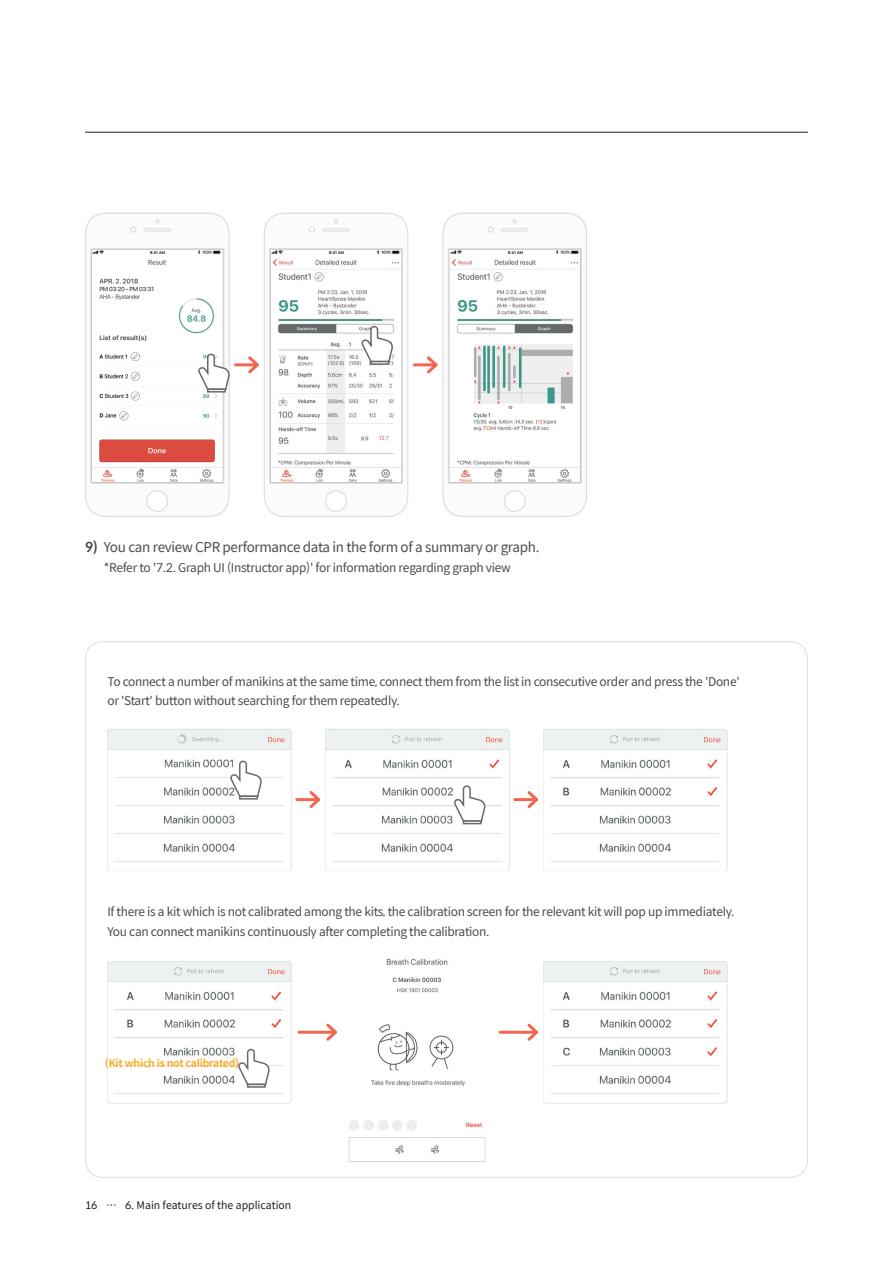
<style>
.page{position:relative;width:893px;height:1263px;background:#fff}
.page>*{position:absolute;margin:0;border:0;box-sizing:border-box;transform-origin:0 0}
.t1{font:13.5px "Spoqa Han Sans";letter-spacing:-.025em;color:#4b4c4d}
.t2{font:12px/19.5px "Spoqa Han Sans";letter-spacing:-.025em;color:#4b4c4d}
.t3{font:10.5px "Spoqa Han Sans";color:#231f20}
.t4{font:700 10.5px "Spoqa Han Sans";letter-spacing:-.025em;color:#faac27}
.s1{font-weight:700}
</style>
<div class="page">
<hr style="left:85px;top:132px;width:723px;height:1px;background:#231f20">
<svg style="left:85px;top:213px;width:145px;height:304px"></svg>
<hr style="left:235px;top:363px;width:22px;height:3px;background:#f2664f">
<hr style="left:414px;top:363px;width:22px;height:3px;background:#f2664f">
<svg style="left:424px;top:213px;width:163px;height:304px"></svg>
<svg style="left:245px;top:213px;width:163px;height:304px"></svg>
<img style="left:543px;top:729px;width:184px;height:141px">
<img style="left:107px;top:961px;width:184px;height:142px">
<img style="left:543px;top:961px;width:184px;height:142px">
<img style="left:107px;top:729px;width:184px;height:141px">
<svg style="left:229px;top:760px;width:33px;height:40px"></svg>
<img style="left:325px;top:729px;width:184px;height:141px">
<svg style="left:453px;top:785px;width:32px;height:40px"></svg>
<hr style="left:297px;top:798px;width:22px;height:3px;background:#f2664f">
<svg style="left:307px;top:791px;width:14px;height:17px"></svg>
<hr style="left:515px;top:798px;width:22px;height:3px;background:#f2664f">
<svg style="left:525px;top:791px;width:14px;height:17px"></svg>
<svg style="left:237px;top:1048px;width:33px;height:40px"></svg>
<hr style="left:299px;top:1031px;width:36px;height:3px;background:#f2664f">
<svg style="left:324px;top:1023px;width:13px;height:18px"></svg>
<hr style="left:500px;top:1031px;width:37px;height:3px;background:#f2664f">
<svg style="left:525px;top:1023px;width:14px;height:18px"></svg>
<img style="left:348px;top:958px;width:138px;height:205px">
<div style="left:341px;top:955px;width:36px;height:14px;background:#fff"></div>
<p class="t1" style="left:85px;top:539px;width:456px"><span class="s1">9)</span> You can review CPR performance data in the form of a summary or graph.</p>
<p class="t2" style="left:104px;top:558px;width:409px">*Refer to '7.2. Graph UI (Instructor app)' for information regarding graph view</p>
<p class="t2" style="left:107px;top:672px;width:634px">To connect a number of manikins at the same time, connect them from the list in consecutive order and press the 'Done' or 'Start' button without searching for them repeatedly.</p>
<p class="t2" style="left:107px;top:902px;width:629px">If there is a kit which is not calibrated among the kits, the calibration screen for the relevant kit will pop up immediately.<br>You can connect manikins continuously after completing the calibration.</p>
<p class="t4" style="left:105px;top:1057px;width:136px">(Kit which is not calibrated)</p>
<p class="t3" style="left:85px;top:1199px;width:208px">16 … 6. Main features of the application</p>
</div>
